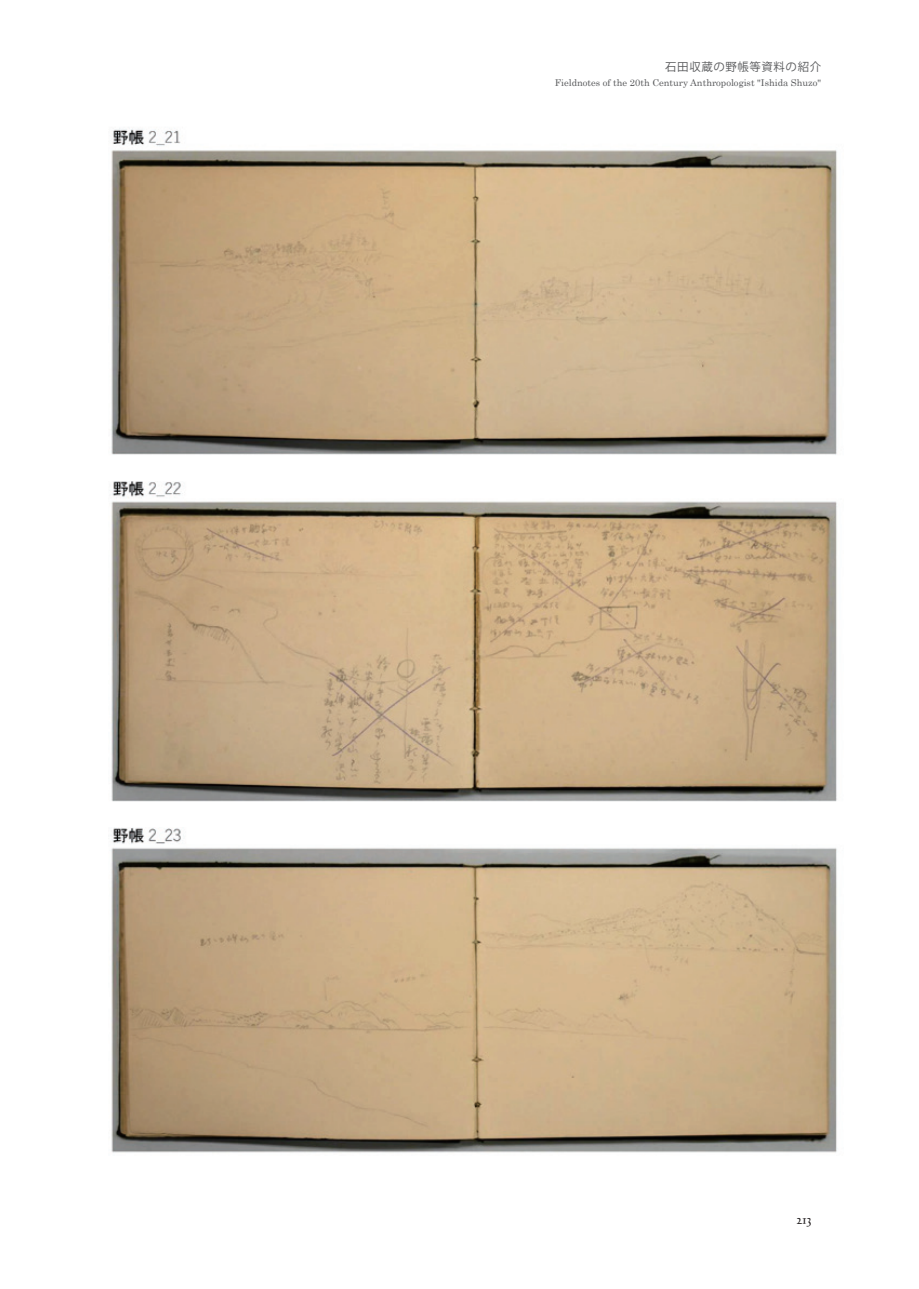
<style>
.page{position:relative;width:919px;height:1289px;background:#fff}
.page>*{position:absolute;margin:0;border:0;box-sizing:border-box;transform-origin:0 0}
.t1{font:13.8px "Calligraphic 421 BT Roman B";color:#231f20}
.t2{font:11.4px "Koz Go Pro";letter-spacing:.05em;color:#57585a}
.t3{font:9.3px "Century";color:#57585a}
</style>
<div class="page">
<img style="left:111px;top:128px;width:727px;height:1025px">
<p class="t2" style="left:665px;top:60px;width:157px">石田収蔵の野帳等資料の紹介</p>
<p class="t3" style="left:555px;top:75px;width:268px">Fieldnotes of the 20th Century Anthropologist "Ishida Shuzo"</p>
<h1 class="t1" style="left:796px;top:1209px;width:17px">213</h1>
</div>
